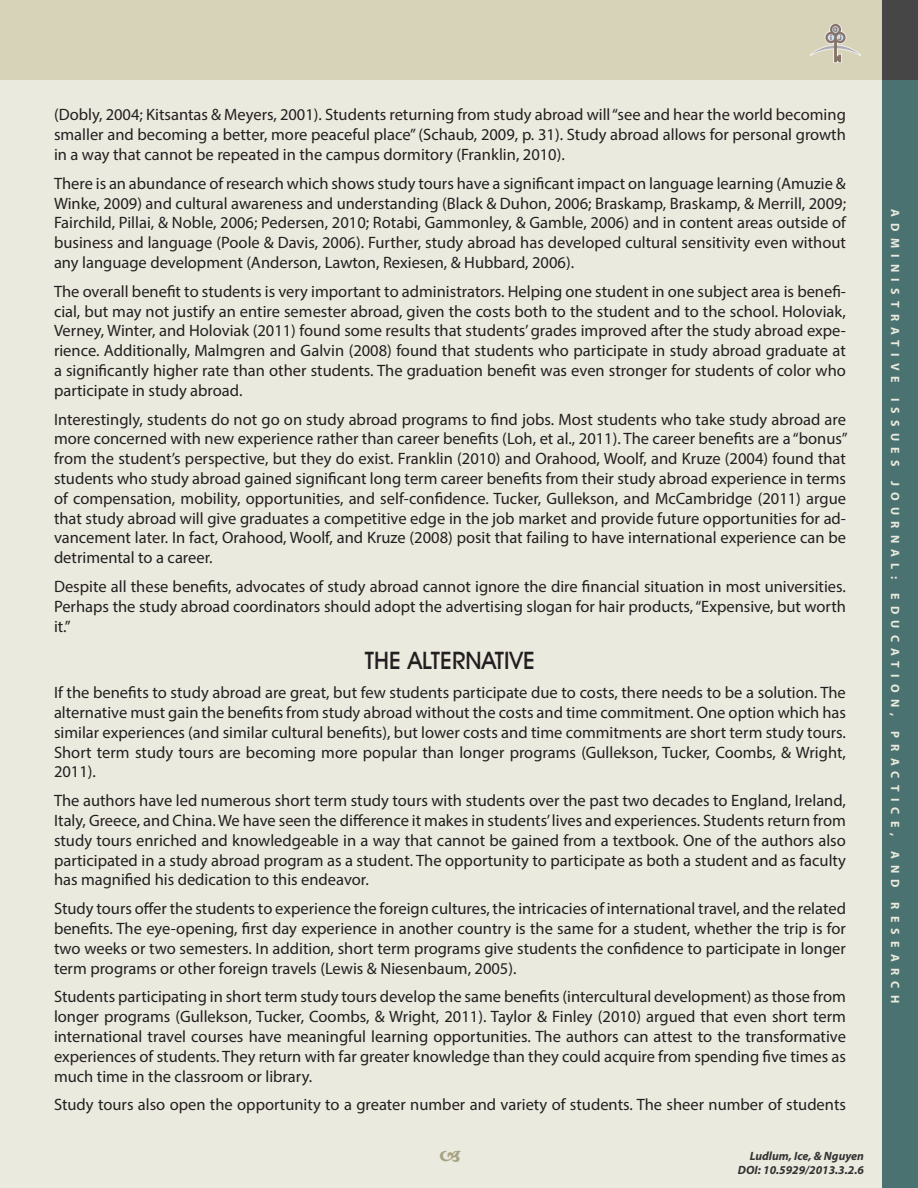
<style>
.page{position:relative;width:918px;height:1188px;background:#ebeade}
.page>*{position:absolute;margin:0;border:0;box-sizing:border-box;transform-origin:0 0}
.t1{font:500 24px "Avant Garde IT Cby BT";color:#231f20}
.t2{font:16.5px/19.8px "Myriad Pro";color:#231f20;text-align:justify}
.t3{font:700 12px "Myriad Pro";letter-spacing:.52em;color:#ebeade}
.t4{font:italic 700 12px/14.4px "Myriad Pro";color:#333;text-align:right}
</style>
<div class="page">
<div style="left:0;top:0;width:882px;height:80px;background:#d7d3b9"></div>
<div style="left:882px;top:80px;width:36px;height:1108px;background:#4a7270"></div>
<div style="left:882px;top:0;width:36px;height:80px;background:#464646"></div>
<img style="left:811px;top:24px;width:50px;height:38px">
<p class="t2" style="left:54px;top:105px;width:793px">(Dobly, 2004; Kitsantas &amp; Meyers, 2001). Students returning from study abroad will “see and hear the world becoming smaller and becoming a better, more peaceful place” (Schaub, 2009, p. 31). Study abroad allows for personal growth in a way that cannot be repeated in the campus dormitory (Franklin, 2010).</p>
<p class="t2" style="left:54px;top:173px;width:794px">There is an abundance of research which shows study tours have a significant impact on language learning (Amuzie &amp; Winke, 2009) and cultural awareness and understanding (Black &amp; Duhon, 2006; Braskamp, Braskamp, &amp; Merrill, 2009; Fairchild, Pillai, &amp; Noble, 2006; Pedersen, 2010; Rotabi, Gammonley, &amp; Gamble, 2006) and in content areas outside of business and language (Poole &amp; Davis, 2006). Further, study abroad has developed cultural sensitivity even without any language development (Anderson, Lawton, Rexiesen, &amp; Hubbard, 2006).</p>
<p class="t2" style="left:54px;top:281px;width:794px">The overall benefit to students is very important to administrators. Helping one student in one subject area is benefi&shy;cial, but may not justify an entire semester abroad, given the costs both to the student and to the school. Holoviak, Verney, Winter, and Holoviak (2011) found some results that students’ grades improved after the study abroad expe&shy;rience. Additionally, Malmgren and Galvin (2008) found that students who participate in study abroad graduate at a significantly higher rate than other students. The graduation benefit was even stronger for students of color who participate in study abroad.</p>
<p class="t2" style="left:54px;top:409px;width:795px">Interestingly, students do not go on study abroad programs to find jobs. Most students who take study abroad are more concerned with new experience rather than career benefits (Loh, et al., 2011). The career benefits are a “bonus” from the student’s perspective, but they do exist. Franklin (2010) and Orahood, Woolf, and Kruze (2004) found that students who study abroad gained significant long term career benefits from their study abroad experience in terms of compensation, mobility, opportunities, and self-confidence. Tucker, Gullekson, and McCambridge (2011) argue that study abroad will give graduates a competitive edge in the job market and provide future opportunities for ad&shy;vancement later. In fact, Orahood, Woolf, and Kruze (2008) posit that failing to have international experience can be detrimental to a career.</p>
<p class="t2" style="left:54px;top:576px;width:794px">Despite all these benefits, advocates of study abroad cannot ignore the dire financial situation in most universities.<br>Perhaps the study abroad coordinators should adopt the advertising slogan for hair products, “Expensive, but worth it.”</p>
<p class="t1" style="left:365px;top:646px;width:172px">THE ALTERNATIVE</p>
<p class="t2" style="left:54px;top:682px;width:794px">If the benefits to study abroad are great, but few students participate due to costs, there needs to be a solution. The alternative must gain the benefits from study abroad without the costs and time commitment. One option which has similar experiences (and similar cultural benefits), but lower costs and time commitments are short term study tours.<br>Short term study tours are becoming more popular than longer programs (Gullekson, Tucker, Coombs, &amp; Wright, 2011).</p>
<p class="t2" style="left:54px;top:790px;width:794px">The authors have led numerous short term study tours with students over the past two decades to England, Ireland, Italy, Greece, and China. We have seen the difference it makes in students’ lives and experiences. Students return from study tours enriched and knowledgeable in a way that cannot be gained from a textbook. One of the authors also participated in a study abroad program as a student. The opportunity to participate as both a student and as faculty has magnified his dedication to this endeavor.</p>
<p class="t2" style="left:54px;top:898px;width:794px">Study tours offer the students to experience the foreign cultures, the intricacies of international travel, and the related benefits. The eye-opening, first day experience in another country is the same for a student, whether the trip is for two weeks or two semesters. In addition, short term programs give students the confidence to participate in longer term programs or other foreign travels (Lewis &amp; Niesenbaum, 2005).</p>
<p class="t2" style="left:54px;top:987px;width:794px">Students participating in short term study tours develop the same benefits (intercultural development) as those from longer programs (Gullekson, Tucker, Coombs, &amp; Wright, 2011). Taylor &amp; Finley (2010) argued that even short term international travel courses have meaningful learning opportunities. The authors can attest to the transformative experiences of students. They return with far greater knowledge than they could acquire from spending five times as much time in the classroom or library.</p>
<p class="t2" style="left:54px;top:1095px;width:794px">Study tours also open the opportunity to a greater number and variety of students. The sheer number of students</p>
<p class="t4" style="left:738px;top:1148px;width:128px">Ludlum, Ice, &amp; Nguyen<br>DOI: 10.5929/2013.3.2.6</p>
<p class="t3" style="left:903px;top:209px;width:795px;rotate:90deg">ADMINISTRATIVE ISSUES JOURNAL: EDUCATION, PRACTICE, AND RESEARCH</p>
</div>
